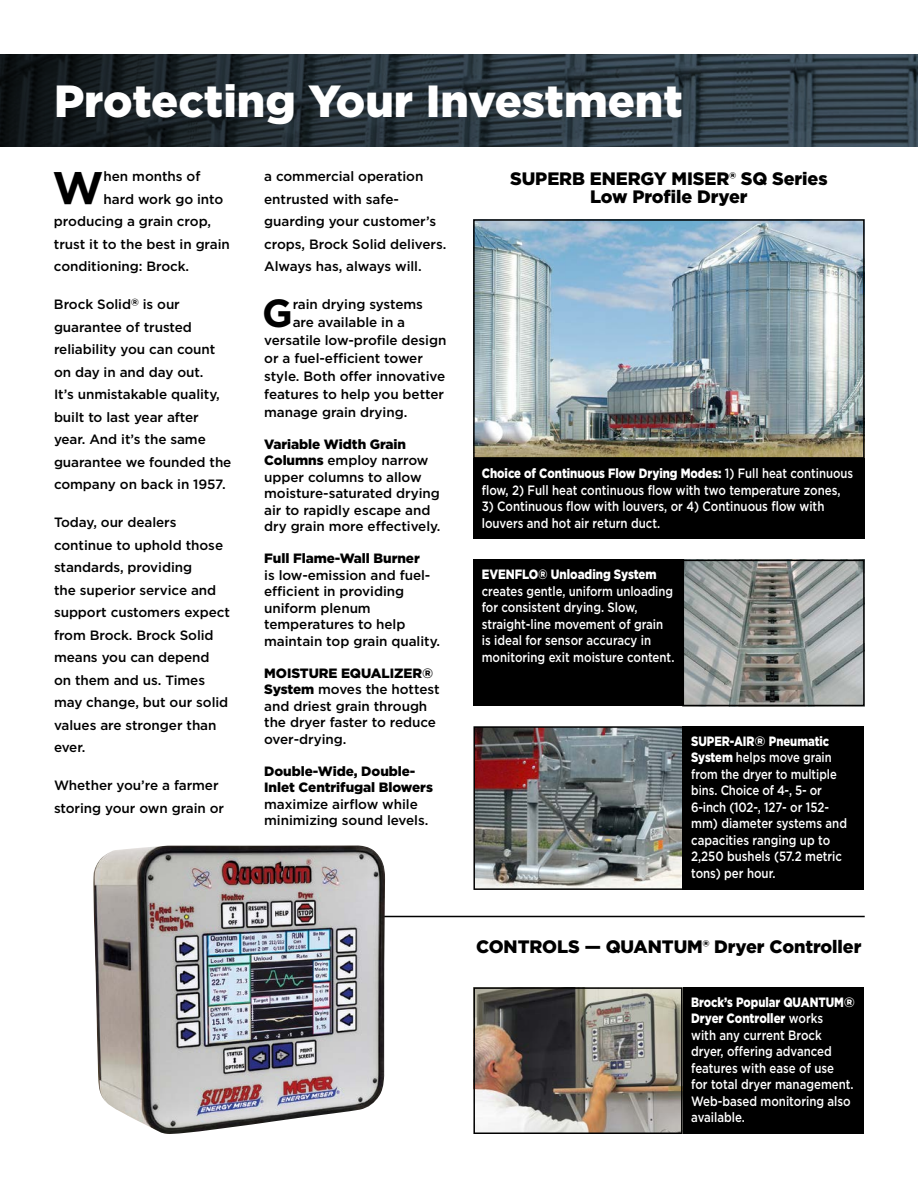
<style>
.page{position:relative;width:918px;height:1188px;background:#fff}
.page>*{position:absolute;margin:0;border:0;box-sizing:border-box;transform-origin:0 0}
.t1{font:700 45.6px "Gotham";color:#000}
.t2{font:900 45px "Gotham";color:#fff}
.t3{font:700 39.15px "Gotham";color:#000}
.t4{font:900 18px/18px "Gotham";letter-spacing:-.005em;color:#000;text-align:center}
.t5{font:500 13.5px/22.5px "Gotham";letter-spacing:-.005em;color:#000}
.t6{font:500 13.5px/16.5px "Gotham";color:#fff;scale:.84 1}
.t7{font:500 13.5px/16.5px "Gotham";color:#fff;scale:.85 1}
.t8{font:500 13.5px/16.5px "Gotham";color:#fff;scale:.83 1}
.t9{font:900 13.5px/16.5px "Gotham";letter-spacing:-.005em;color:#000}
.t10{font:900 13.5px "Gotham";color:#fff;scale:.85 1}
.s1{font-size:20.25px}
.s2{font-weight:900}
</style>
<div class="page">
<svg style="left:0;top:54px;width:918px;height:92px;background:#26323a"></svg>
<img style="left:686px;top:563px;width:176px;height:140px">
<div style="left:683px;top:560px;width:182px;height:146px;border:2px solid #000"></div>
<img style="left:476px;top:222px;width:386px;height:234px">
<div style="left:473px;top:219px;width:392px;height:240px;border:2px solid #000"></div>
<div style="left:473px;top:560px;width:210px;height:146px;background:#000"></div>
<div style="left:473px;top:459px;width:392px;height:80px;background:#000"></div>
<img style="left:476px;top:729px;width:205px;height:158px">
<div style="left:473px;top:726px;width:211px;height:164px;border:2px solid #000"></div>
<div style="left:683px;top:726px;width:181px;height:164px;background:#000"></div>
<div style="left:683px;top:987px;width:181px;height:147px;background:#000"></div>
<img style="left:476px;top:990px;width:204px;height:141px">
<div style="left:473px;top:987px;width:210px;height:147px;border:2px solid #000"></div>
<hr style="left:305px;top:916px;width:560px;height:1px;background:#000">
<img style="left:93px;top:846px;width:292px;height:288px">
<h2 class="t2" style="left:54px;top:70px;width:630px">Protecting Your Investment</h2>
<h1 class="t1" style="left:53px;top:158px;width:53px">W</h1>
<p class="t5" style="left:104px;top:165px;width:98px">hen months of</p>
<p class="t5" style="left:104px;top:188px;width:121px">hard work go into</p>
<p class="t5" style="left:54px;top:210px;width:159px">producing a grain crop,</p>
<p class="t5" style="left:54px;top:233px;width:177px">trust it to the best in grain</p>
<p class="t5" style="left:54px;top:255px;width:137px">conditioning: Brock.</p>
<p class="t5" style="left:54px;top:293px;width:179px">Brock Solid<span class="s1">®</span> is our guarantee of trusted reliability you can count on day in and day out.<br>It’s unmistakable quality, built to last year after year. And it’s the same guarantee we founded the company on back in 1957.</p>
<p class="t5" style="left:54px;top:511px;width:178px">Today, our dealers continue to uphold those standards, providing<br>the superior service and support customers expect from Brock. Brock Solid means you can depend on them and us. Times may change, but our solid values are stronger than ever.</p>
<p class="t5" style="left:54px;top:774px;width:172px">Whether you’re a farmer storing your own grain or</p>
<p class="t5" style="left:264px;top:165px;width:184px">a commercial operation entrusted with safe&shy;guarding your customer’s crops, Brock Solid delivers.<br>Always has, always will.</p>
<h3 class="t3" style="left:262px;top:287px;width:32px">G</h3>
<p class="t5" style="left:293px;top:293px;width:132px">rain drying systems</p>
<p class="t5" style="left:293px;top:311px;width:114px">are available in a</p>
<p class="t5" style="left:264px;top:329px;width:184px">versatile low-profile design</p>
<p class="t5" style="left:264px;top:347px;width:160px">or a fuel-efficient tower</p>
<p class="t5" style="left:264px;top:365px;width:183px">style. Both offer innovative</p>
<p class="t5" style="left:264px;top:383px;width:181px">features to help you better</p>
<p class="t5" style="left:264px;top:401px;width:145px">manage grain drying.</p>
<p class="t5" style="left:264px;top:436px;width:178px;line-height:16.5px"><span class="s2">Variable Width Grain<br>Columns</span> employ narrow upper columns to allow moisture-saturated drying air to rapidly escape and dry grain more effectively.</p>
<p class="t9" style="left:264px;top:550px;width:157px">Full Flame-Wall Burner</p>
<p class="t5" style="left:264px;top:567px;width:177px;line-height:16.5px">is low-emission and fuel&shy;efficient in providing uniform plenum temperatures to help maintain top grain quality.</p>
<p class="t5" style="left:264px;top:665px;width:177px;line-height:16.5px"><span class="s2">MOISTURE EQUALIZER®<br>System</span> moves the hottest and driest grain through the dryer faster to reduce over-drying.</p>
<p class="t9" style="left:264px;top:762px;width:170px">Double-Wide, Double-<br>Inlet Centrifugal Blowers</p>
<p class="t5" style="left:264px;top:795px;width:166px;line-height:16.5px">maximize airflow while minimizing sound levels.</p>
<h3 class="t4" style="left:510px;top:169px;width:319px">SUPERB ENERGY MISER® SQ Series<br>Low Profile Dryer</h3>
<p class="t6" style="left:482px;top:465px;width:444px"><span class="s2">Choice of Continuous Flow Drying Modes:</span> 1) Full heat continuous flow, 2) Full heat continuous flow with two temperature zones,</p>
<p class="t7" style="left:482px;top:498px;width:405px">3) Continuous flow with louvers, or 4) Continuous flow with louvers and hot air return duct.</p>
<p class="t10" style="left:482px;top:565px;width:207px">EVENFLO® Unloading System</p>
<p class="t6" style="left:482px;top:582px;width:231px">creates gentle, uniform unloading for consistent drying. Slow, straight-line movement of grain is ideal for sensor accuracy in monitoring exit moisture content.</p>
<p class="t8" style="left:691px;top:733px;width:189px"><span class="s2">SUPER-AIR® Pneumatic<br>System</span> helps move grain from the dryer to multiple bins. Choice of 4-, 5- or<br>6-inch (102-, 127- or 152- mm) diameter systems and capacities ranging up to<br>2,250 bushels (57.2 metric tons) per hour.</p>
<h3 class="t4" style="left:476px;top:937px;width:387px">CONTROLS — QUANTUM® Dryer Controller</h3>
<p class="t7" style="left:691px;top:994px;width:194px"><span class="s2">Brock’s Popular QUANTUM®<br>Dryer Controller</span> works<br>with any current Brock dryer, offering advanced features with ease of use<br>for total dryer management.<br>Web-based monitoring also available.</p>
</div>
